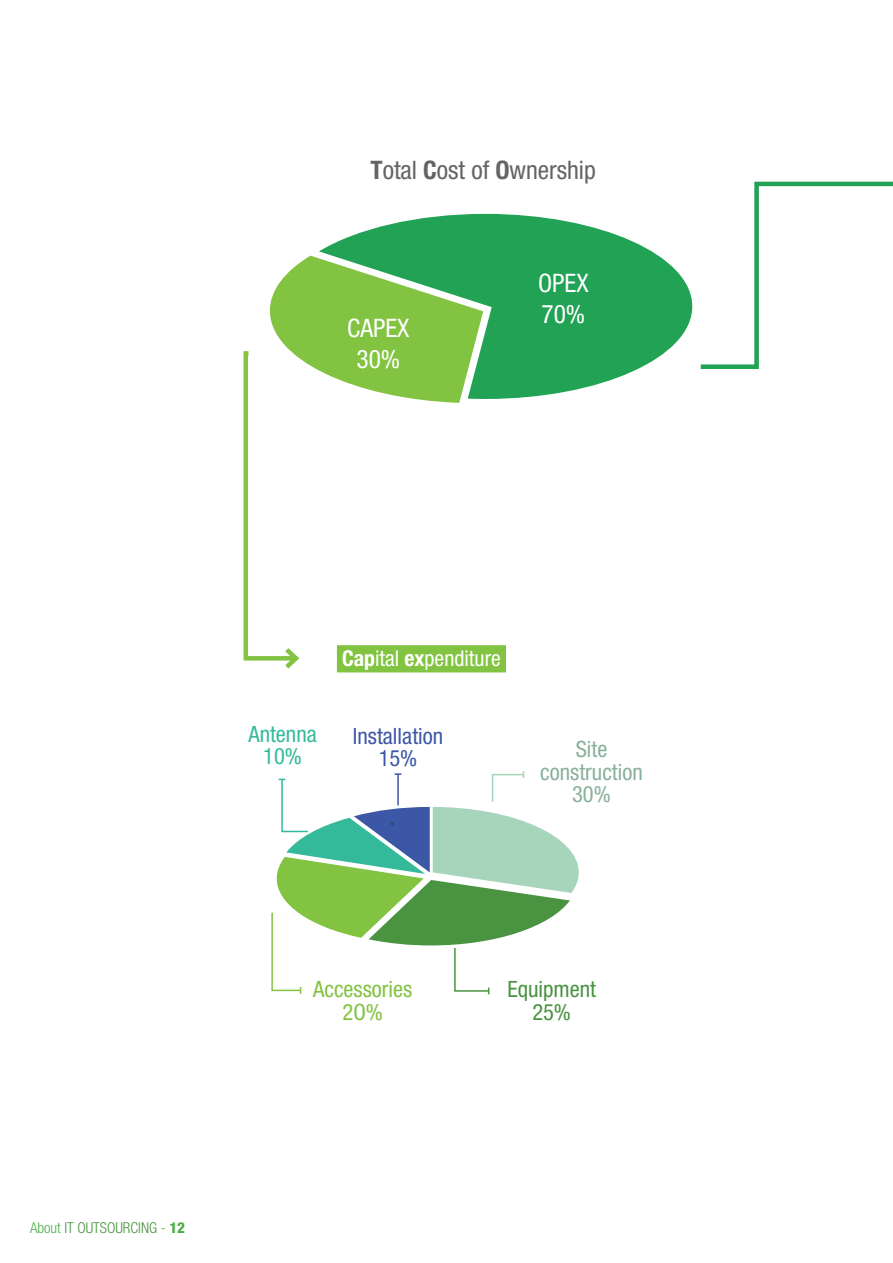
<style>
.page{position:relative;width:893px;height:1263px;background:#fff}
.page>*{position:absolute;margin:0;border:0;box-sizing:border-box;transform-origin:0 0}
.t1{font:condensed 25.5px "Helvetica Neue LT Std";color:#636466}
.t2{font:condensed 25.5px/30.6px "Helvetica Neue LT Std";color:#fff}
.t3{font:condensed 22.5px/22.5px "Helvetica Neue LT Std";color:#89b09c;text-align:center}
.t4{font:condensed 22.5px/22.5px "Helvetica Neue LT Std";color:#3d57a7;text-align:center}
.t5{font:condensed 22.5px/22.5px "Helvetica Neue LT Std";color:#82c341;text-align:center}
.t6{font:condensed 22.5px/22.5px "Helvetica Neue LT Std";color:#499341;text-align:center}
.t7{font:condensed 22.5px/22.5px "Helvetica Neue LT Std";color:#34ba9b;text-align:center}
.t8{font:condensed 21.75px "Helvetica Neue LT Std";color:#fff}
.t9{font:300 condensed 15px "Helvetica Neue LT Std";color:#499341}
.s1{font-weight:700}
.s2{color:#4eaf48}
.s3{font-weight:800;color:#4eaf48}
</style>
<div class="page">
<svg style="left:319px;top:214px;width:373px;height:185px;fill:#21a254"></svg>
<div style="left:337px;top:645px;width:169px;height:27px;background:#82c341"></div>
<svg style="left:243px;top:256px;width:240px;height:417px"></svg>
<svg style="left:271px;top:771px;width:308px;height:223px"></svg>
<svg style="left:700px;top:181px;width:193px;height:188px"></svg>
<h1 class="t1" style="left:370px;top:155px;width:227px"><span class="s1">T</span>otal <span class="s1">C</span>ost of <span class="s1">O</span>wnership</h1>
<h1 class="t2" style="left:347px;top:313px;width:64px;text-align:center">CAPEX<br>30%</h1>
<h1 class="t2" style="left:538px;top:268px;width:52px">OPEX<br>70%</h1>
<h3 class="t8" style="left:342px;top:646px;width:160px"><span class="s1">Cap</span>ital <span class="s1">ex</span>penditure</h3>
<h2 class="t7" style="left:248px;top:722px;width:70px">Antenna<br>10%</h2>
<h2 class="t4" style="left:353px;top:724px;width:92px">Installation<br>15%</h2>
<h2 class="t3" style="left:540px;top:738px;width:104px">Site construction<br>30%</h2>
<h2 class="t5" style="left:313px;top:978px;width:101px">Accessories<br>2O%</h2>
<h2 class="t6" style="left:507px;top:978px;width:90px">Equipment<br>25%</h2>
<p class="t9" style="left:30px;top:1219px;width:156px"><span class="s2">About</span> IT OUTSOURCING <span class="s2">-</span> <span class="s3">12</span></p>
</div>
